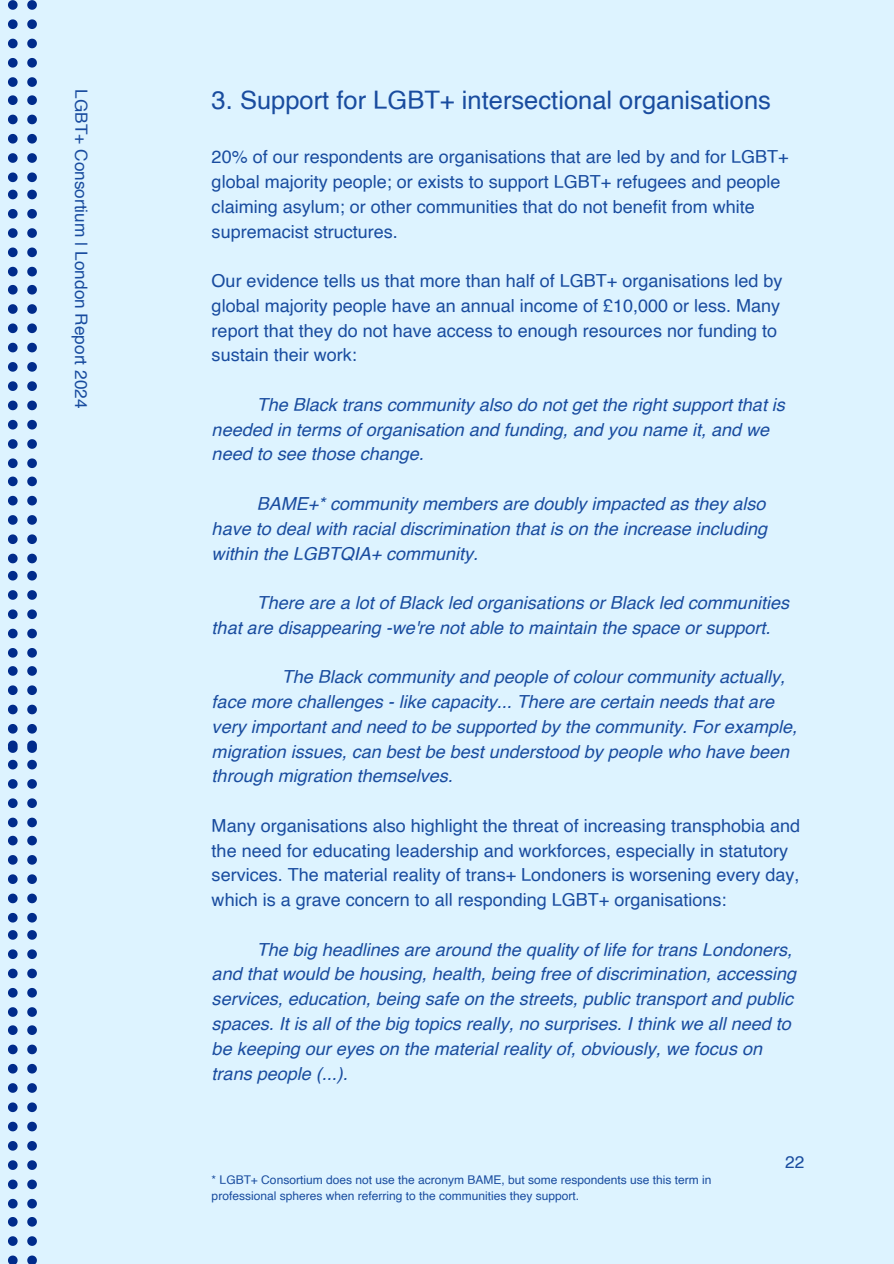
<style>
.page{position:relative;width:894px;height:1264px;background:#fff}
.page>*{position:absolute;margin:0;border:0;box-sizing:border-box;transform-origin:0 0}
.t1{font:25.5px "Helvetica";color:#194c9f}
.t2{font:italic 18px/24.8px "Helvetica";color:#194c9f}
.t3{font:18px/24.8px "Helvetica";color:#194c9f}
.t4{font:17.25px "Helvetica";color:#194c9f}
.t5{font:12px/16px "Helvetica";color:#194c9f}
</style>
<div class="page">
<div style="left:0;top:0;width:893px;height:1263px;background:#ddf3ff"></div>
<svg style="left:8px;top:0;width:10px;height:10px"></svg>
<svg style="left:8px;top:19px;width:10px;height:10px"></svg>
<svg style="left:8px;top:39px;width:10px;height:9px"></svg>
<svg style="left:8px;top:58px;width:10px;height:10px"></svg>
<svg style="left:8px;top:77px;width:10px;height:10px"></svg>
<svg style="left:27px;top:0;width:10px;height:10px"></svg>
<svg style="left:27px;top:19px;width:10px;height:10px"></svg>
<svg style="left:27px;top:39px;width:10px;height:9px"></svg>
<svg style="left:27px;top:58px;width:10px;height:10px"></svg>
<svg style="left:27px;top:77px;width:10px;height:10px"></svg>
<svg style="left:8px;top:95px;width:10px;height:10px"></svg>
<svg style="left:8px;top:115px;width:10px;height:9px"></svg>
<svg style="left:8px;top:134px;width:10px;height:9px"></svg>
<svg style="left:8px;top:153px;width:10px;height:10px"></svg>
<svg style="left:8px;top:172px;width:10px;height:10px"></svg>
<svg style="left:27px;top:95px;width:10px;height:10px"></svg>
<svg style="left:27px;top:115px;width:10px;height:9px"></svg>
<svg style="left:27px;top:134px;width:10px;height:9px"></svg>
<svg style="left:27px;top:153px;width:10px;height:10px"></svg>
<svg style="left:27px;top:172px;width:10px;height:10px"></svg>
<svg style="left:8px;top:190px;width:10px;height:9px"></svg>
<svg style="left:8px;top:209px;width:10px;height:9px"></svg>
<svg style="left:8px;top:228px;width:10px;height:10px"></svg>
<svg style="left:8px;top:247px;width:10px;height:10px"></svg>
<svg style="left:8px;top:267px;width:10px;height:9px"></svg>
<svg style="left:27px;top:190px;width:10px;height:9px"></svg>
<svg style="left:27px;top:209px;width:10px;height:9px"></svg>
<svg style="left:27px;top:228px;width:10px;height:10px"></svg>
<svg style="left:27px;top:247px;width:10px;height:10px"></svg>
<svg style="left:27px;top:267px;width:10px;height:9px"></svg>
<svg style="left:8px;top:285px;width:10px;height:9px"></svg>
<svg style="left:8px;top:304px;width:10px;height:10px"></svg>
<svg style="left:8px;top:323px;width:10px;height:10px"></svg>
<svg style="left:8px;top:343px;width:10px;height:9px"></svg>
<svg style="left:8px;top:362px;width:10px;height:10px"></svg>
<svg style="left:27px;top:285px;width:10px;height:9px"></svg>
<svg style="left:27px;top:304px;width:10px;height:10px"></svg>
<svg style="left:27px;top:323px;width:10px;height:10px"></svg>
<svg style="left:27px;top:343px;width:10px;height:9px"></svg>
<svg style="left:27px;top:362px;width:10px;height:10px"></svg>
<svg style="left:8px;top:381px;width:10px;height:10px"></svg>
<svg style="left:8px;top:400px;width:10px;height:10px"></svg>
<svg style="left:8px;top:420px;width:10px;height:9px"></svg>
<svg style="left:8px;top:439px;width:10px;height:10px"></svg>
<svg style="left:8px;top:458px;width:10px;height:10px"></svg>
<svg style="left:27px;top:381px;width:10px;height:10px"></svg>
<svg style="left:27px;top:400px;width:10px;height:10px"></svg>
<svg style="left:27px;top:420px;width:10px;height:9px"></svg>
<svg style="left:27px;top:439px;width:10px;height:10px"></svg>
<svg style="left:27px;top:458px;width:10px;height:10px"></svg>
<svg style="left:8px;top:476px;width:10px;height:10px"></svg>
<svg style="left:8px;top:496px;width:10px;height:9px"></svg>
<svg style="left:8px;top:515px;width:10px;height:10px"></svg>
<svg style="left:8px;top:534px;width:10px;height:10px"></svg>
<svg style="left:8px;top:553px;width:10px;height:10px"></svg>
<svg style="left:27px;top:476px;width:10px;height:10px"></svg>
<svg style="left:27px;top:496px;width:10px;height:9px"></svg>
<svg style="left:27px;top:515px;width:10px;height:9px"></svg>
<svg style="left:27px;top:534px;width:10px;height:10px"></svg>
<svg style="left:27px;top:553px;width:10px;height:10px"></svg>
<svg style="left:8px;top:571px;width:10px;height:9px"></svg>
<svg style="left:8px;top:590px;width:10px;height:9px"></svg>
<svg style="left:8px;top:609px;width:10px;height:10px"></svg>
<svg style="left:8px;top:628px;width:10px;height:10px"></svg>
<svg style="left:8px;top:648px;width:10px;height:9px"></svg>
<svg style="left:27px;top:571px;width:10px;height:9px"></svg>
<svg style="left:27px;top:590px;width:10px;height:9px"></svg>
<svg style="left:27px;top:609px;width:10px;height:10px"></svg>
<svg style="left:27px;top:628px;width:10px;height:10px"></svg>
<svg style="left:27px;top:648px;width:10px;height:9px"></svg>
<svg style="left:8px;top:666px;width:10px;height:9px"></svg>
<svg style="left:8px;top:685px;width:10px;height:10px"></svg>
<svg style="left:8px;top:704px;width:10px;height:10px"></svg>
<svg style="left:8px;top:724px;width:10px;height:9px"></svg>
<svg style="left:27px;top:666px;width:10px;height:9px"></svg>
<svg style="left:27px;top:685px;width:10px;height:10px"></svg>
<svg style="left:27px;top:704px;width:10px;height:10px"></svg>
<svg style="left:27px;top:724px;width:10px;height:9px"></svg>
<svg style="left:8px;top:740px;width:10px;height:13px"></svg>
<svg style="left:8px;top:759px;width:10px;height:10px"></svg>
<svg style="left:8px;top:779px;width:10px;height:9px"></svg>
<svg style="left:8px;top:798px;width:10px;height:10px"></svg>
<svg style="left:8px;top:817px;width:10px;height:10px"></svg>
<svg style="left:27px;top:740px;width:10px;height:13px"></svg>
<svg style="left:27px;top:759px;width:10px;height:10px"></svg>
<svg style="left:27px;top:779px;width:10px;height:9px"></svg>
<svg style="left:27px;top:798px;width:10px;height:10px"></svg>
<svg style="left:27px;top:817px;width:10px;height:10px"></svg>
<svg style="left:8px;top:835px;width:10px;height:10px"></svg>
<svg style="left:8px;top:855px;width:10px;height:9px"></svg>
<svg style="left:8px;top:874px;width:10px;height:10px"></svg>
<svg style="left:8px;top:893px;width:10px;height:10px"></svg>
<svg style="left:8px;top:912px;width:10px;height:10px"></svg>
<svg style="left:27px;top:835px;width:10px;height:10px"></svg>
<svg style="left:27px;top:855px;width:10px;height:9px"></svg>
<svg style="left:27px;top:874px;width:10px;height:10px"></svg>
<svg style="left:27px;top:893px;width:10px;height:10px"></svg>
<svg style="left:27px;top:912px;width:10px;height:10px"></svg>
<svg style="left:8px;top:930px;width:10px;height:9px"></svg>
<svg style="left:8px;top:949px;width:10px;height:10px"></svg>
<svg style="left:8px;top:968px;width:10px;height:10px"></svg>
<svg style="left:8px;top:988px;width:10px;height:9px"></svg>
<svg style="left:8px;top:1007px;width:10px;height:9px"></svg>
<svg style="left:27px;top:930px;width:10px;height:9px"></svg>
<svg style="left:27px;top:949px;width:10px;height:10px"></svg>
<svg style="left:27px;top:968px;width:10px;height:10px"></svg>
<svg style="left:27px;top:988px;width:10px;height:9px"></svg>
<svg style="left:27px;top:1007px;width:10px;height:9px"></svg>
<svg style="left:8px;top:1025px;width:10px;height:9px"></svg>
<svg style="left:8px;top:1044px;width:10px;height:10px"></svg>
<svg style="left:8px;top:1063px;width:10px;height:10px"></svg>
<svg style="left:8px;top:1083px;width:10px;height:9px"></svg>
<svg style="left:8px;top:1102px;width:10px;height:10px"></svg>
<svg style="left:27px;top:1025px;width:10px;height:9px"></svg>
<svg style="left:27px;top:1044px;width:10px;height:10px"></svg>
<svg style="left:27px;top:1063px;width:10px;height:10px"></svg>
<svg style="left:27px;top:1083px;width:10px;height:9px"></svg>
<svg style="left:27px;top:1102px;width:10px;height:10px"></svg>
<svg style="left:8px;top:1121px;width:10px;height:10px"></svg>
<svg style="left:8px;top:1141px;width:10px;height:9px"></svg>
<svg style="left:8px;top:1160px;width:10px;height:9px"></svg>
<svg style="left:8px;top:1179px;width:10px;height:10px"></svg>
<svg style="left:8px;top:1198px;width:10px;height:10px"></svg>
<svg style="left:27px;top:1121px;width:10px;height:10px"></svg>
<svg style="left:27px;top:1141px;width:10px;height:9px"></svg>
<svg style="left:27px;top:1160px;width:10px;height:9px"></svg>
<svg style="left:27px;top:1179px;width:10px;height:10px"></svg>
<svg style="left:27px;top:1198px;width:10px;height:10px"></svg>
<svg style="left:8px;top:1217px;width:10px;height:9px"></svg>
<svg style="left:8px;top:1236px;width:10px;height:9px"></svg>
<svg style="left:8px;top:1255px;width:10px;height:8px"></svg>
<svg style="left:27px;top:1217px;width:10px;height:9px"></svg>
<svg style="left:27px;top:1236px;width:10px;height:9px"></svg>
<svg style="left:27px;top:1255px;width:10px;height:8px"></svg>
<h2 class="t4" style="left:89px;top:89px;width:320px;rotate:90deg">LGBT+ Consortium | London Report 2024</h2>
<p class="t1" style="left:211px;top:90px;width:560px">3. Support for LGBT+ intersectional organisations</p>
<p class="t3" style="left:211px;top:146px;width:578px">20% of our respondents are organisations that are led by and for LGBT+ global majority people; or exists to support LGBT+ refugees and people claiming asylum; or other communities that do not benefit from white supremacist structures.</p>
<h2 class="t3" style="left:211px;top:270px;width:572px">Our evidence tells us that more than half of LGBT+ organisations led by global majority people have an annual income of £10,000 or less. Many report that they do not have access to enough resources nor funding to sustain their work:</h2>
<h1 class="t2" style="left:211px;top:393px;width:574px;text-indent:45px">The Black trans community also do not get the right support that is needed in terms of organisation and funding, and you name it, and we need to see those change.</h1>
<h2 class="t2" style="left:211px;top:492px;width:556px;text-align:justify;text-indent:45px">BAME+* community members are doubly impacted as they also have to deal with racial discrimination that is on the increase including within the LGBTQIA+ community.</h2>
<h2 class="t2" style="left:211px;top:591px;width:578px;text-indent:45px">There are a lot of Black led organisations or Black led communities that are disappearing -we're not able to maintain the space or support.</h2>
<h2 class="t2" style="left:211px;top:666px;width:586px;text-indent:70px">The Black community and people of colour community actually, face more challenges - like capacity... There are certain needs that are very important and need to be supported by the community. For example, migration issues, can best be best understood by people who have been through migration themselves.</h2>
<h2 class="t3" style="left:211px;top:814px;width:590px">Many organisations also highlight the threat of increasing transphobia and the need for educating leadership and workforces, especially in statutory services. The material reality of trans+ Londoners is worsening every day, which is a grave concern to all responding LGBT+ organisations:</h2>
<h2 class="t2" style="left:211px;top:938px;width:585px;text-indent:45px">The big headlines are around the quality of life for trans Londoners, and that would be housing, health, being free of discrimination, accessing services, education, being safe on the streets, public transport and public spaces. It is all of the big topics really, no surprises. I think we all need to be keeping our eyes on the material reality of, obviously, we focus on trans people (...).</h2>
<h2 class="t5" style="left:211px;top:1172px;width:501px">* LGBT+ Consortium does not use the acronym BAME, but some respondents use this term in professional spheres when referring to the communities they support.</h2>
<h2 class="t4" style="left:784px;top:1154px;width:21px">22</h2>
</div>
